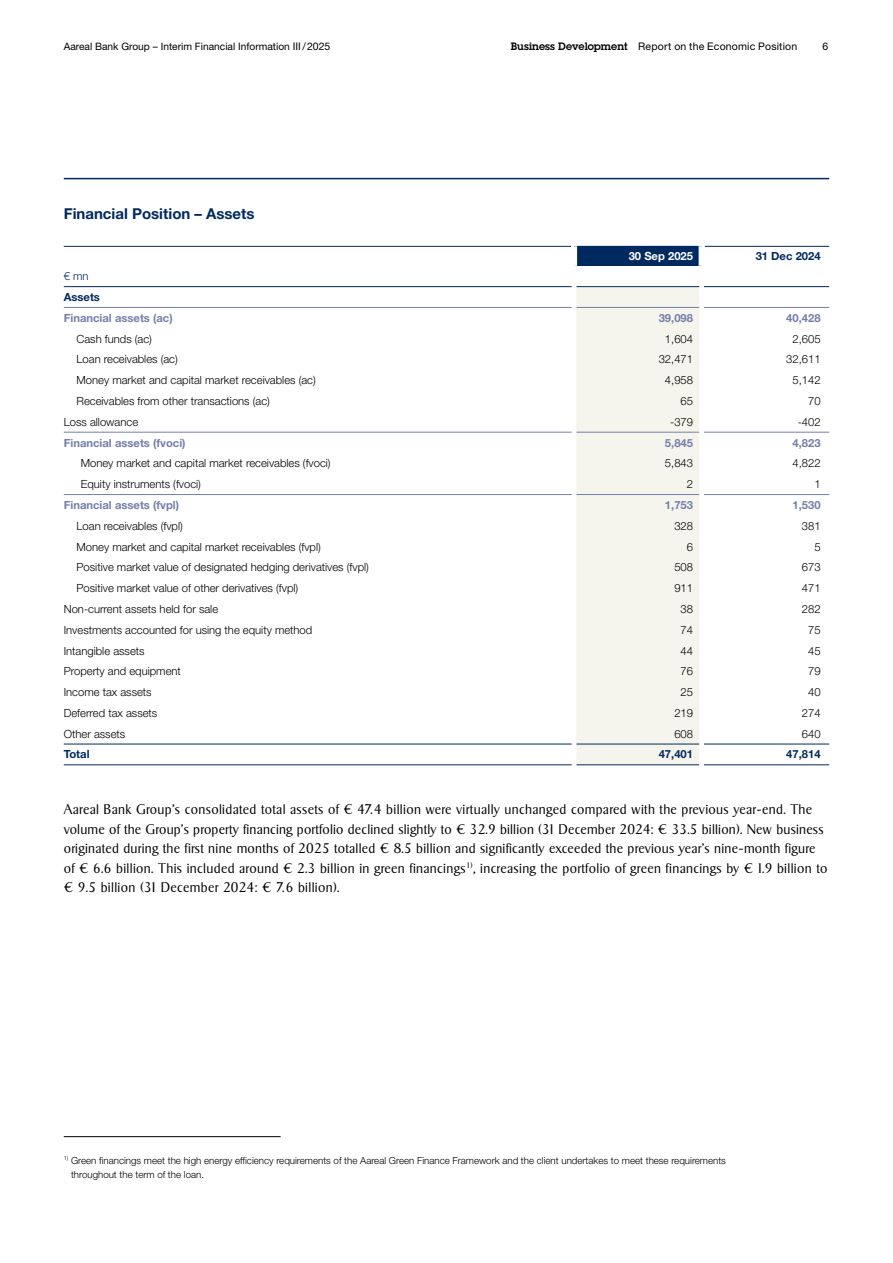
<style>
.page{position:relative;width:893px;height:1263px;background:#fff}
.page>*{position:absolute;margin:0;border:0;box-sizing:border-box;transform-origin:0 0}
.t1{font:700 15px "Helvetica Neue LT Std";color:#002a5f}
.t2{font:300 13.5px/19.5px "Sigvar Serial";letter-spacing:.02em;color:#000}
.t3{font:300 11.25px "Helvetica Neue LT Std";color:#000}
.t4{font:700 11.25px "Helvetica Neue LT Std";color:#747fa8}
.t5{font:700 11.25px "Helvetica Neue LT Std";color:#002a5f}
.t6{font:700 11.25px "Helvetica Neue LT Std";color:#fff}
.t7{font:300 11.25px "Helvetica Neue LT Std";color:#002a5f}
.t8{font:10.5px "Helvetica Neue LT Std";letter-spacing:.02em;color:#000}
.t9{font:10.2px "Helvetica Neue LT Std";color:#000}
.t10{font:300 9.75px/14.2px "Helvetica Neue LT Std";color:#000}
.s1{font-size:10.5px}
.s2{font-family:"Lubalin Graph Std";font-weight:600}
</style>
<div class="page">
<div style="left:574px;top:246px;width:128px;height:20px;background:#002a5f"></div>
<div style="left:576px;top:287px;width:123px;height:477px;background:#f6f5ed"></div>
<div style="left:576px;top:308px;width:123px;height:436px;background:#f6f5ed"></div>
<hr style="left:64px;top:246px;width:507px;height:1px;background:#002a5f">
<hr style="left:705px;top:246px;width:124px;height:1px;background:#002a5f">
<hr style="left:64px;top:286px;width:508px;height:1px;background:#002a5f">
<hr style="left:576px;top:286px;width:123px;height:1px;background:#002a5f">
<hr style="left:704px;top:286px;width:125px;height:1px;background:#002a5f">
<hr style="left:64px;top:744px;width:508px;height:1px;background:#002a5f">
<hr style="left:576px;top:744px;width:123px;height:1px;background:#002a5f">
<hr style="left:704px;top:744px;width:125px;height:1px;background:#002a5f">
<hr style="left:64px;top:764px;width:508px;height:1px;background:#002a5f">
<hr style="left:576px;top:764px;width:123px;height:1px;background:#002a5f">
<hr style="left:704px;top:764px;width:125px;height:1px;background:#002a5f">
<hr style="left:64px;top:307px;width:508px;height:1px;background:#747fa8">
<hr style="left:576px;top:307px;width:123px;height:1px;background:#747fa8">
<hr style="left:704px;top:307px;width:125px;height:1px;background:#747fa8">
<div style="left:571px;top:246px;width:6px;height:20px;background:#fff"></div>
<div style="left:699px;top:246px;width:6px;height:20px;background:#fff"></div>
<hr style="left:64px;top:432px;width:508px;height:1px;background:#747fa8">
<hr style="left:576px;top:432px;width:123px;height:1px;background:#747fa8">
<hr style="left:704px;top:432px;width:125px;height:1px;background:#747fa8">
<hr style="left:64px;top:494px;width:508px;height:1px;background:#747fa8">
<hr style="left:576px;top:494px;width:123px;height:1px;background:#747fa8">
<hr style="left:704px;top:494px;width:125px;height:1px;background:#747fa8">
<hr style="left:64px;top:1136px;width:217px;height:1px;background:#000">
<hr style="left:64px;top:178px;width:765px;height:1px;background:#002a5f">
<p class="t9" style="left:64px;top:40px;width:268px">Aareal Bank Group – Interim Financial Information <span class="s1">III/2025</span></p>
<p class="t8" style="left:511px;top:40px;width:288px"><span class="s2">Business Development</span> Report on the Economic Position</p>
<p class="t8" style="left:822px;top:40px;width:7px">6</p>
<h1 class="t1" style="left:64px;top:204px;width:192px">Financial Position – Assets</h1>
<p class="t6" style="left:629px;top:249px;width:66px">30 Sep 2025</p>
<p class="t5" style="left:756px;top:249px;width:67px">31 Dec 2024</p>
<p class="t7" style="left:64px;top:269px;width:26px">€ mn</p>
<p class="t5" style="left:64px;top:290px;width:38px">Assets</p>
<p class="t4" style="left:64px;top:311px;width:110px">Financial assets (ac)</p>
<p class="t4" style="left:659px;top:311px;width:36px">39,098</p>
<p class="t4" style="left:786px;top:311px;width:36px">40,428</p>
<p class="t3" style="left:77px;top:332px;width:77px">Cash funds (ac)</p>
<p class="t3" style="left:665px;top:332px;width:30px">1,604</p>
<p class="t3" style="left:792px;top:332px;width:30px">2,605</p>
<p class="t3" style="left:77px;top:353px;width:103px">Loan receivables (ac)</p>
<p class="t3" style="left:659px;top:353px;width:36px">32,471</p>
<p class="t3" style="left:786px;top:353px;width:36px">32,611</p>
<p class="t3" style="left:77px;top:373px;width:241px">Money market and capital market receivables (ac)</p>
<p class="t3" style="left:665px;top:373px;width:30px">4,958</p>
<p class="t3" style="left:792px;top:373px;width:30px">5,142</p>
<p class="t3" style="left:77px;top:394px;width:195px">Receivables from other transactions (ac)</p>
<p class="t3" style="left:681px;top:394px;width:14px">65</p>
<p class="t3" style="left:808px;top:394px;width:14px">70</p>
<p class="t3" style="left:64px;top:415px;width:76px">Loss allowance</p>
<p class="t3" style="left:670px;top:415px;width:24px">-379</p>
<p class="t3" style="left:798px;top:415px;width:24px">-402</p>
<p class="t4" style="left:64px;top:436px;width:123px">Financial assets (fvoci)</p>
<p class="t4" style="left:665px;top:436px;width:30px">5,845</p>
<p class="t4" style="left:792px;top:436px;width:30px">4,823</p>
<p class="t3" style="left:81px;top:456px;width:251px">Money market and capital market receivables (fvoci)</p>
<p class="t3" style="left:665px;top:456px;width:30px">5,843</p>
<p class="t3" style="left:792px;top:456px;width:30px">4,822</p>
<p class="t3" style="left:81px;top:477px;width:122px">Equity instruments (fvoci)</p>
<p class="t3" style="left:687px;top:477px;width:8px">2</p>
<p class="t3" style="left:814px;top:477px;width:8px">1</p>
<p class="t4" style="left:64px;top:498px;width:117px">Financial assets (fvpl)</p>
<p class="t4" style="left:665px;top:498px;width:30px">1,753</p>
<p class="t4" style="left:792px;top:498px;width:30px">1,530</p>
<p class="t3" style="left:77px;top:519px;width:108px">Loan receivables (fvpl)</p>
<p class="t3" style="left:674px;top:519px;width:20px">328</p>
<p class="t3" style="left:802px;top:519px;width:20px">381</p>
<p class="t3" style="left:77px;top:540px;width:246px">Money market and capital market receivables (fvpl)</p>
<p class="t3" style="left:687px;top:540px;width:8px">6</p>
<p class="t3" style="left:814px;top:540px;width:8px">5</p>
<p class="t3" style="left:77px;top:560px;width:294px">Positive market value of designated hedging derivatives (fvpl)</p>
<p class="t3" style="left:674px;top:560px;width:20px">508</p>
<p class="t3" style="left:802px;top:560px;width:20px">673</p>
<p class="t3" style="left:77px;top:581px;width:223px">Positive market value of other derivatives (fvpl)</p>
<p class="t3" style="left:674px;top:581px;width:20px">911</p>
<p class="t3" style="left:802px;top:581px;width:20px">471</p>
<p class="t3" style="left:64px;top:602px;width:156px">Non-current assets held for sale</p>
<p class="t3" style="left:681px;top:602px;width:14px">38</p>
<p class="t3" style="left:802px;top:602px;width:20px">282</p>
<p class="t3" style="left:64px;top:623px;width:250px">Investments accounted for using the equity method</p>
<p class="t3" style="left:681px;top:623px;width:14px">74</p>
<p class="t3" style="left:808px;top:623px;width:14px">75</p>
<p class="t3" style="left:64px;top:644px;width:82px">Intangible assets</p>
<p class="t3" style="left:681px;top:644px;width:14px">44</p>
<p class="t3" style="left:808px;top:644px;width:14px">45</p>
<p class="t3" style="left:64px;top:664px;width:119px">Property and equipment</p>
<p class="t3" style="left:681px;top:664px;width:14px">76</p>
<p class="t3" style="left:808px;top:664px;width:14px">79</p>
<p class="t3" style="left:64px;top:685px;width:89px">Income tax assets</p>
<p class="t3" style="left:681px;top:685px;width:14px">25</p>
<p class="t3" style="left:808px;top:685px;width:14px">40</p>
<p class="t3" style="left:64px;top:706px;width:95px">Deferred tax assets</p>
<p class="t3" style="left:674px;top:706px;width:20px">219</p>
<p class="t3" style="left:802px;top:706px;width:20px">274</p>
<p class="t3" style="left:64px;top:727px;width:63px">Other assets</p>
<p class="t3" style="left:674px;top:727px;width:20px">608</p>
<p class="t3" style="left:802px;top:727px;width:20px">640</p>
<p class="t5" style="left:64px;top:747px;width:27px">Total</p>
<p class="t5" style="left:659px;top:747px;width:36px">47,401</p>
<p class="t5" style="left:786px;top:747px;width:36px">47,814</p>
<p class="t2" style="left:64px;top:799px;width:765px">Aareal Bank Group’s consolidated total assets of € 47.4 billion were virtually unchanged compared with the previous year-end. The volume of the Group’s property financing portfolio declined slightly to € 32.9 billion (31 December 2024: € 33.5 billion). New business originated during the first nine months of 2025 totalled € 8.5 billion and significantly exceeded the previous year’s nine-month figure of € 6.6 billion. This included around € 2.3 billion in green financings<sup>1)</sup>, increasing the portfolio of green financings by € 1.9 billion to € 9.5 billion (31 December 2024: € 7.6 billion).</p>
<p class="t10" style="left:71px;top:1153px;width:656px;text-indent:-7px"><sup>1)</sup> Green financings meet the high energy efficiency requirements of the Aareal Green Finance Framework and the client undertakes to meet these requirements throughout the term of the loan.</p>
</div>
